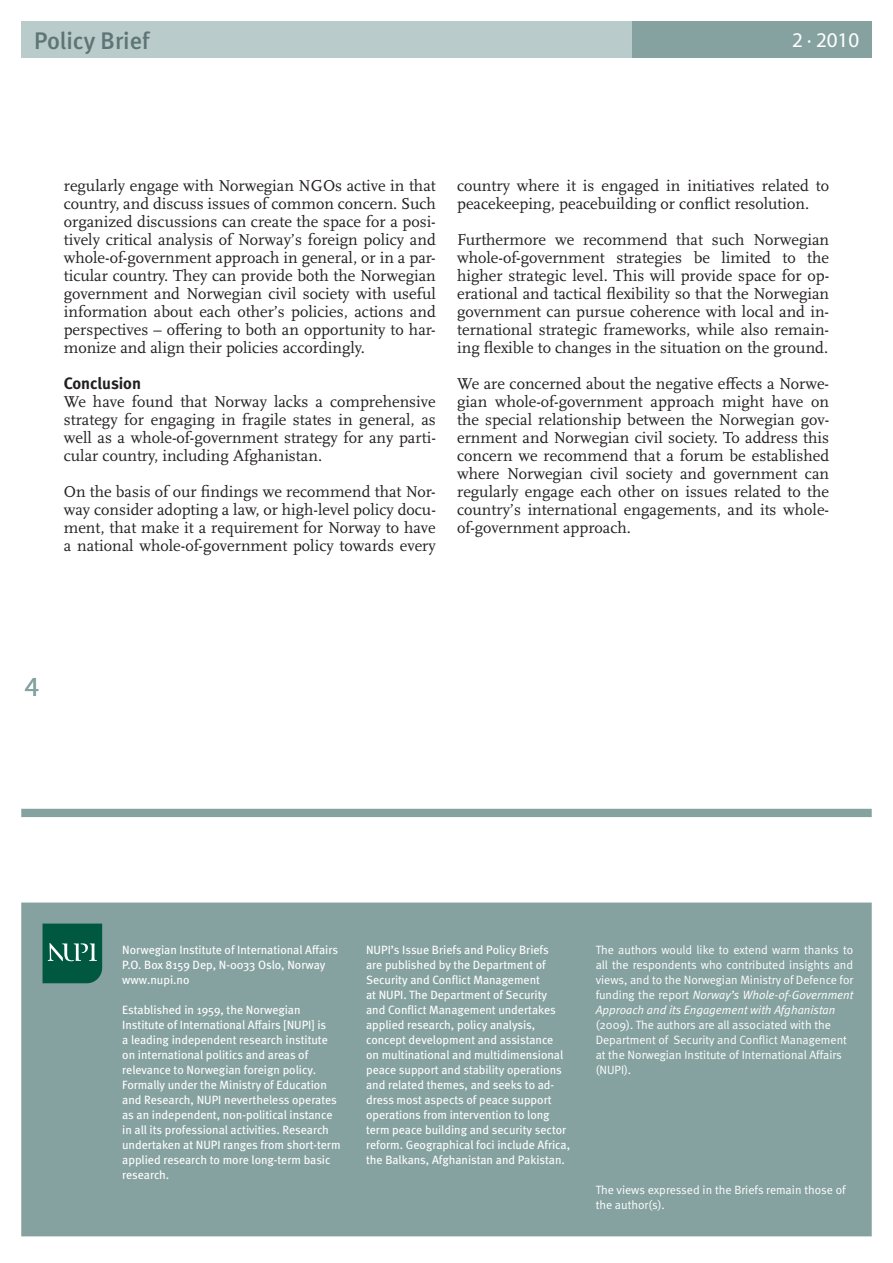
<style>
.page{position:relative;width:893px;height:1263px;background:#fff}
.page>*{position:absolute;margin:0;border:0;box-sizing:border-box;transform-origin:0 0}
.t1{font:27.75px "Myriad Pro";color:#85a2a0}
.t2{font:500 24px "Meta";color:#5e7575}
.t3{font:21px "Myriad Pro";color:#fff}
.t4{font:16.5px/18px "Scala OT";color:#231f20;text-align:justify}
.t5{font:700 16.5px "Meta";color:#231f20}
.t6{font:12px/15px "Meta";color:#fff}
.t7{font:12px/15px "Meta Normal";color:#fff}
.s1{font-style:italic}
</style>
<div class="page">
<div style="left:21px;top:809px;width:851px;height:427px;background:#85a2a0"></div>
<svg style="left:21px;top:817px;width:851px;height:85px"></svg>
<svg style="left:43px;top:923px;width:59px;height:60px"></svg>
<div style="left:118px;top:923px;width:752px;height:307px;background:#85a2a0"></div>
<div style="left:21px;top:21px;width:612px;height:36px;background:#bacbcb"></div>
<div style="left:633px;top:21px;width:239px;height:36px;background:#85a2a0"></div>
<h2 class="t2" style="left:34px;top:27px;width:117px">Policy Brief</h2>
<p class="t3" style="left:792px;top:27px;width:69px">2 · 2010</p>
<p class="t4" style="left:64px;top:177px;width:374px">regularly engage with Norwegian NGOs active in that country, and discuss issues of common concern. Such organized discussions can create the space for a posi&shy;tively critical analysis of Norway’s foreign policy and whole-of-government approach in general, or in a par&shy;ticular country. They can provide both the Norwegian government and Norwegian civil society with useful information about each other’s policies, actions and perspectives – offering to both an opportunity to har&shy;monize and align their policies accordingly.</p>
<p class="t5" style="left:64px;top:374px;width:79px">Conclusion</p>
<p class="t4" style="left:64px;top:393px;width:374px">We have found that Norway lacks a comprehensive strategy for engaging in fragile states in general, as well as a whole-of-government strategy for any parti&shy;cular country, including Afghanistan.</p>
<p class="t4" style="left:64px;top:483px;width:374px">On the basis of our findings we recommend that Nor&shy;way consider adopting a law, or high-level policy docu&shy;ment, that make it a requirement for Norway to have a national whole-of-government policy towards every</p>
<p class="t4" style="left:457px;top:177px;width:373px">country where it is engaged in initiatives related to peacekeeping, peacebuilding or conflict resolution.</p>
<p class="t4" style="left:457px;top:231px;width:374px">Furthermore we recommend that such Norwegian whole-of-government strategies be limited to the higher strategic level. This will provide space for op&shy;erational and tactical flexibility so that the Norwegian government can pursue coherence with local and in&shy;ternational strategic frameworks, while also remain&shy;ing flexible to changes in the situation on the ground.</p>
<p class="t4" style="left:457px;top:375px;width:374px">We are concerned about the negative effects a Norwe&shy;gian whole-of-government approach might have on the special relationship between the Norwegian gov&shy;ernment and Norwegian civil society. To address this concern we recommend that a forum be established where Norwegian civil society and government can regularly engage each other on issues related to the country’s international engagements, and its whole&shy;of-government approach.</p>
<h1 class="t1" style="left:25px;top:670px;width:16px">4</h1>
<p class="t6" style="left:122px;top:942px;width:217px">Norwegian Institute of International Affairs<br>P.O. Box 8159 Dep, N-0033 Oslo, Norway www.nupi.no</p>
<p class="t6" style="left:122px;top:1002px;width:220px">Established in 1959, the Norwegian Institute of International Affairs [NUPI] is<br>a leading independent research institute on international politics and areas of relevance to Norwegian foreign policy.<br>Formally under the Ministry of Education and Research, NUPI nevertheless operates as an independent, non-political instance in all its professional activities. Research undertaken at NUPI ranges from short-term applied research to more long-term basic research.</p>
<p class="t6" style="left:366px;top:942px;width:206px">NUPI’s Issue Briefs and Policy Briefs<br>are published by the Department of Security and Conflict Management<br>at NUPI. The Department of Security<br>and Conflict Management undertakes applied research, policy analysis, concept development and assistance<br>on multinational and multidimensional peace support and stability operations and related themes, and seeks to ad&shy;dress most aspects of peace support operations from intervention to long term peace building and security sector reform. Geographical foci include Africa, the Balkans, Afghanistan and Pakistan.</p>
<p class="t7" style="left:596px;top:942px;width:259px;text-align:justify">The authors would like to extend warm thanks to all the respondents who contributed insights and views, and to the Norwegian Ministry of Defence for funding the report <span class="s1">Norway’s Whole-of-Government Approach and its Engagement with Afghanistan</span></p>
<p class="t7" style="left:596px;top:1017px;width:253px">(2009). The authors are all associated with the Department of Security and Conflict Management at the Norwegian Institute of International Affairs (NUPI).</p>
<p class="t7" style="left:596px;top:1182px;width:251px">The views expressed in the Briefs remain those of the author(s).</p>
</div>
